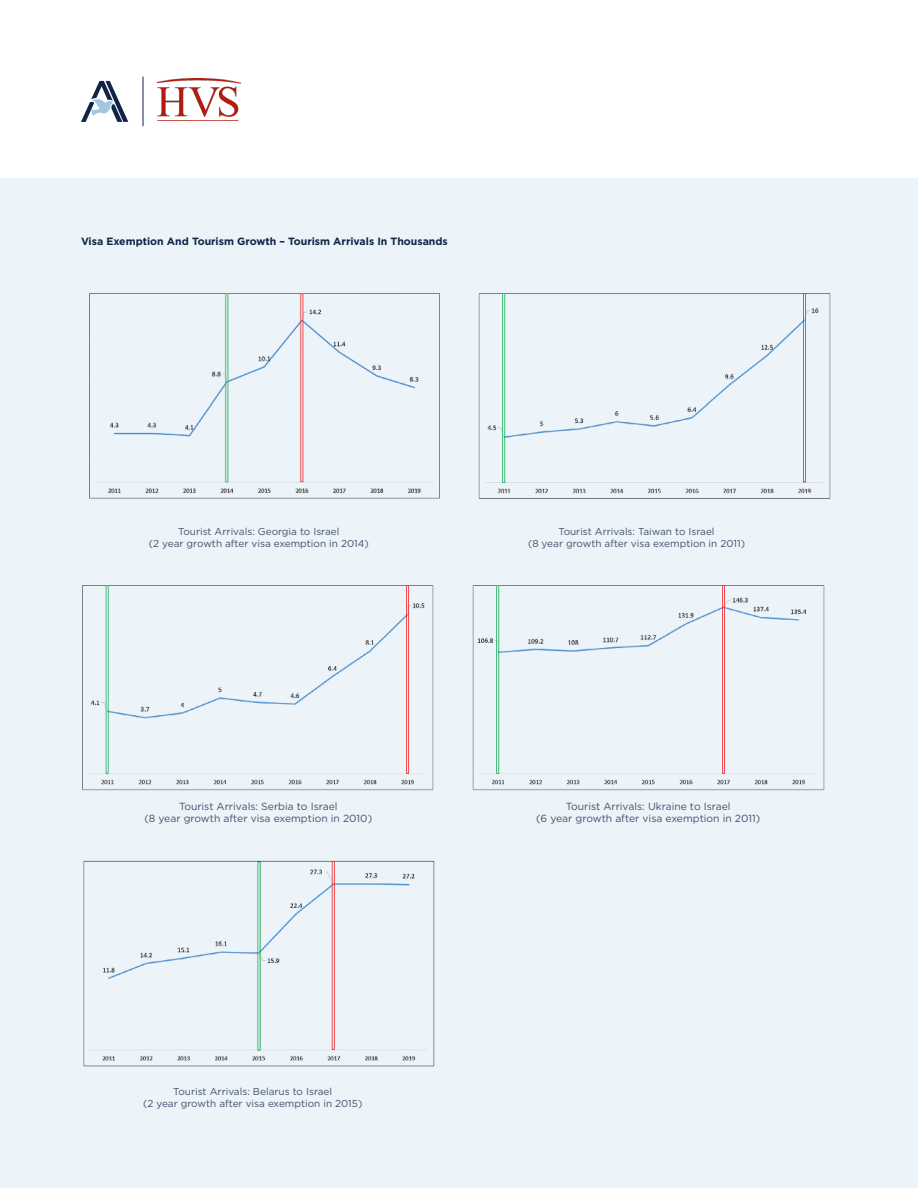
<style>
.page{position:relative;width:918px;height:1188px;background:#fff}
.page>*{position:absolute;margin:0;border:0;box-sizing:border-box;transform-origin:0 0}
.t1{font:700 10.5px "Gotham";color:#112448}
.t2{font:10.35px/12.5px "Gotham";color:#41506d;text-align:center}
.t3{font:10.05px/12px "Gotham";color:#41506d;text-align:center}
</style>
<div class="page">
<svg style="left:81px;top:81px;width:47px;height:41px"></svg>
<img style="left:158px;top:78px;width:82px;height:43px">
<hr style="left:143px;top:77px;width:1px;height:49px;background:#112448">
<div style="left:0;top:178px;width:918px;height:1010px;background:#ecf4f9"></div>
<img style="left:89px;top:293px;width:351px;height:206px">
<img style="left:478px;top:293px;width:353px;height:206px">
<img style="left:83px;top:860px;width:352px;height:207px">
<img style="left:82px;top:585px;width:352px;height:206px">
<img style="left:472px;top:585px;width:353px;height:206px">
<p class="t1" style="left:81px;top:235px;width:368px">Visa Exemption And Tourism Growth – Tourism Arrivals In Thousands</p>
<p class="t3" style="left:149px;top:525px;width:221px">Tourist Arrivals: Georgia to Israel<br>(2 year growth after visa exemption in 2014)</p>
<p class="t3" style="left:528px;top:525px;width:219px">Tourist Arrivals: Taiwan to Israel<br>(8 year growth after visa exemption in 2011)</p>
<p class="t2" style="left:144px;top:800px;width:229px">Tourist Arrivals: Serbia to Israel<br>(8 year growth after visa exemption in 2010)</p>
<p class="t2" style="left:536px;top:800px;width:226px">Tourist Arrivals: Ukraine to Israel<br>(6 year growth after visa exemption in 2011)</p>
<p class="t3" style="left:143px;top:1085px;width:221px">Tourist Arrivals: Belarus to Israel<br>(2 year growth after visa exemption in 2015)</p>
</div>
